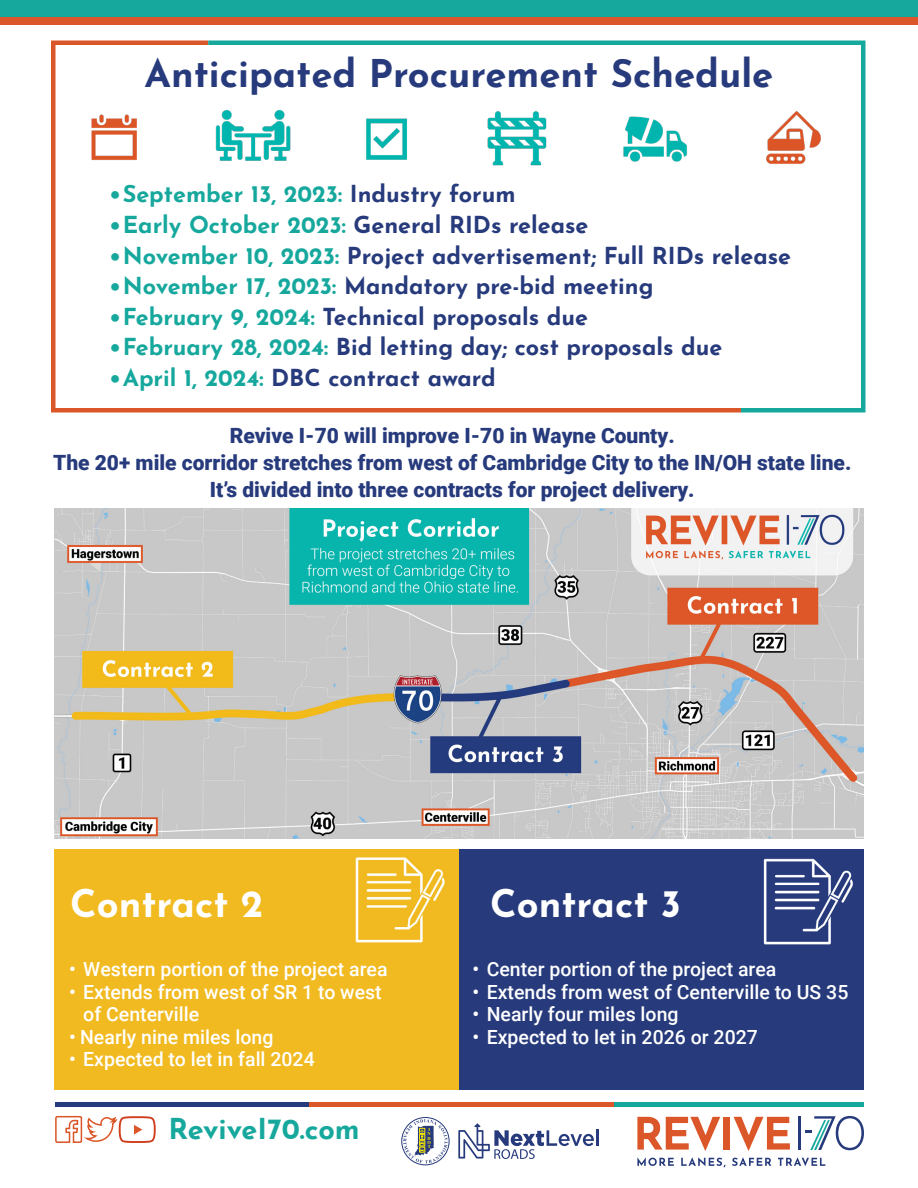
<style>
.page{position:relative;width:918px;height:1188px;background:#fff}
.page>*{position:absolute;margin:0;border:0;box-sizing:border-box;transform-origin:0 0}
.t1{font:700 38.25px "Josefin Sans";color:#263a7c}
.t2{font:700 38.25px "Josefin Sans";color:#fff}
.t3{font:700 28.8px "Josefin Sans";color:#16a89d}
.t4{font:700 23.4px "Josefin Sans";color:#263a7c}
.t5{font:700 23.4px "Josefin Sans";color:#16a89d}
.t6{font:900 21px/27px "Roboto";color:#263a7c;text-align:center}
.t7{font:500 19.5px/22.5px "Roboto";color:#fff}
.t8{font:700 4.5px/4.3px "Times New Roman";color:#ffee01}
.s1{color:#263a7c}
.s2{color:#16a89d}
</style>
<div class="page">
<svg style="left:51px;top:40px;width:153px;height:373px"></svg>
<svg style="left:204px;top:40px;width:662px;height:373px"></svg>
<div style="left:0;top:0;width:918px;height:21px;background:#16a89d"></div>
<div style="left:0;top:17px;width:918px;height:7px;background:#db5628"></div>
<img style="left:482px;top:104px;width:69px;height:69px">
<img style="left:759px;top:104px;width:70px;height:69px">
<img style="left:620px;top:105px;width:69px;height:69px">
<img style="left:207px;top:89px;width:92px;height:92px">
<img style="left:83px;top:106px;width:63px;height:63px">
<img style="left:351px;top:103px;width:72px;height:73px">
<div style="left:54px;top:849px;width:404px;height:241px;background:#f1ba20"></div>
<div style="left:459px;top:849px;width:405px;height:241px;background:#263a7c"></div>
<img style="left:763px;top:858px;width:90px;height:87px">
<img style="left:355px;top:857px;width:90px;height:86px">
<hr style="left:614px;top:1102px;width:250px;height:4px;background:#16a89d">
<hr style="left:308px;top:1102px;width:306px;height:4px;background:#db5628">
<hr style="left:55px;top:1102px;width:254px;height:4px;background:#263a7c">
<svg style="left:55px;top:1115px;width:101px;height:28px"></svg>
<img style="left:54px;top:509px;width:810px;height:330px">
<div style="left:400px;top:1116px;width:51px;height:50px;border:2px solid #fff;border-radius:50%"></div>
<hr style="left:596px;top:1130px;width:3px;height:16px;background:#263a7c">
<svg style="left:458px;top:1123px;width:136px;height:36px"></svg>
<div style="left:401px;top:1117px;width:48px;height:48px;border:1px solid #263a7c;border-radius:50%"></div>
<svg style="left:403px;top:1119px;width:45px;height:44px"></svg>
<svg style="left:637px;top:1117px;width:83px;height:34px"></svg>
<div style="left:724px;top:1117px;width:6px;height:33px;background:#db5628"></div>
<svg style="left:734px;top:1117px;width:56px;height:34px"></svg>
<hr style="left:798px;top:1116px;width:3px;height:34px;background:#263a7c">
<svg style="left:805px;top:1116px;width:59px;height:34px"></svg>
<svg style="left:637px;top:1157px;width:37px;height:9px"></svg>
<svg style="left:681px;top:1157px;width:45px;height:10px"></svg>
<svg style="left:732px;top:1157px;width:39px;height:9px"></svg>
<svg style="left:778px;top:1157px;width:47px;height:9px"></svg>
<p class="t1" style="left:145px;top:40px;width:630px">Anticipated Procurement Schedule</p>
<p class="t5" style="left:110px;top:173px;width:408px">•September 13, 2023: <span class="s1">Industry forum</span></p>
<p class="t5" style="left:110px;top:204px;width:480px">•Early October 2023: <span class="s1">General RIDs release</span></p>
<p class="t4" style="left:110px;top:234px;width:683px"><span class="s2">•November 10, 2023:</span> Project advertisement; Full RIDs release</p>
<p class="t4" style="left:110px;top:265px;width:546px"><span class="s2">•November 17, 2023:</span> Mandatory pre-bid meeting</p>
<p class="t4" style="left:110px;top:296px;width:480px"><span class="s2">•February 9, 2024:</span> Technical proposals due</p>
<p class="t4" style="left:110px;top:326px;width:614px"><span class="s2">•February 28, 2024:</span> Bid letting day; cost proposals due</p>
<p class="t4" style="left:110px;top:357px;width:388px"><span class="s2">•April 1, 2024:</span> DBC contract award</p>
<p class="t6" style="left:53px;top:422px;width:800px">Revive I-70 will improve I-70 in Wayne County.<br>The 20+ mile corridor stretches from west of Cambridge City to the IN/OH state line.<br>It’s divided into three contracts for project delivery.</p>
<p class="t2" style="left:70px;top:870px;width:194px">Contract 2</p>
<p class="t2" style="left:490px;top:870px;width:192px">Contract 3</p>
<p class="t7" style="left:69px;top:957px;width:320px">• Western portion of the project area</p>
<p class="t7" style="left:83px;top:980px;width:300px;text-indent:-14px">• Extends from west of SR 1 to west of Centerville</p>
<p class="t7" style="left:69px;top:1025px;width:206px">• Nearly nine miles long</p>
<p class="t7" style="left:69px;top:1047px;width:247px">• Expected to let in fall 2024</p>
<p class="t3" style="left:169px;top:1103px;width:193px">ReviveI70.com</p>
<p class="t8" style="left:428px;top:1127px;width:5px">I<br>N<br>D<br>O<br>T</p>
<p class="t7" style="left:473px;top:957px;width:305px">• Center portion of the project area</p>
<p class="t7" style="left:473px;top:980px;width:377px">• Extends from west of Centerville to US 35</p>
<p class="t7" style="left:473px;top:1002px;width:208px">• Nearly four miles long</p>
<p class="t7" style="left:473px;top:1025px;width:287px">• Expected to let in 2026 or 2027</p>
</div>
